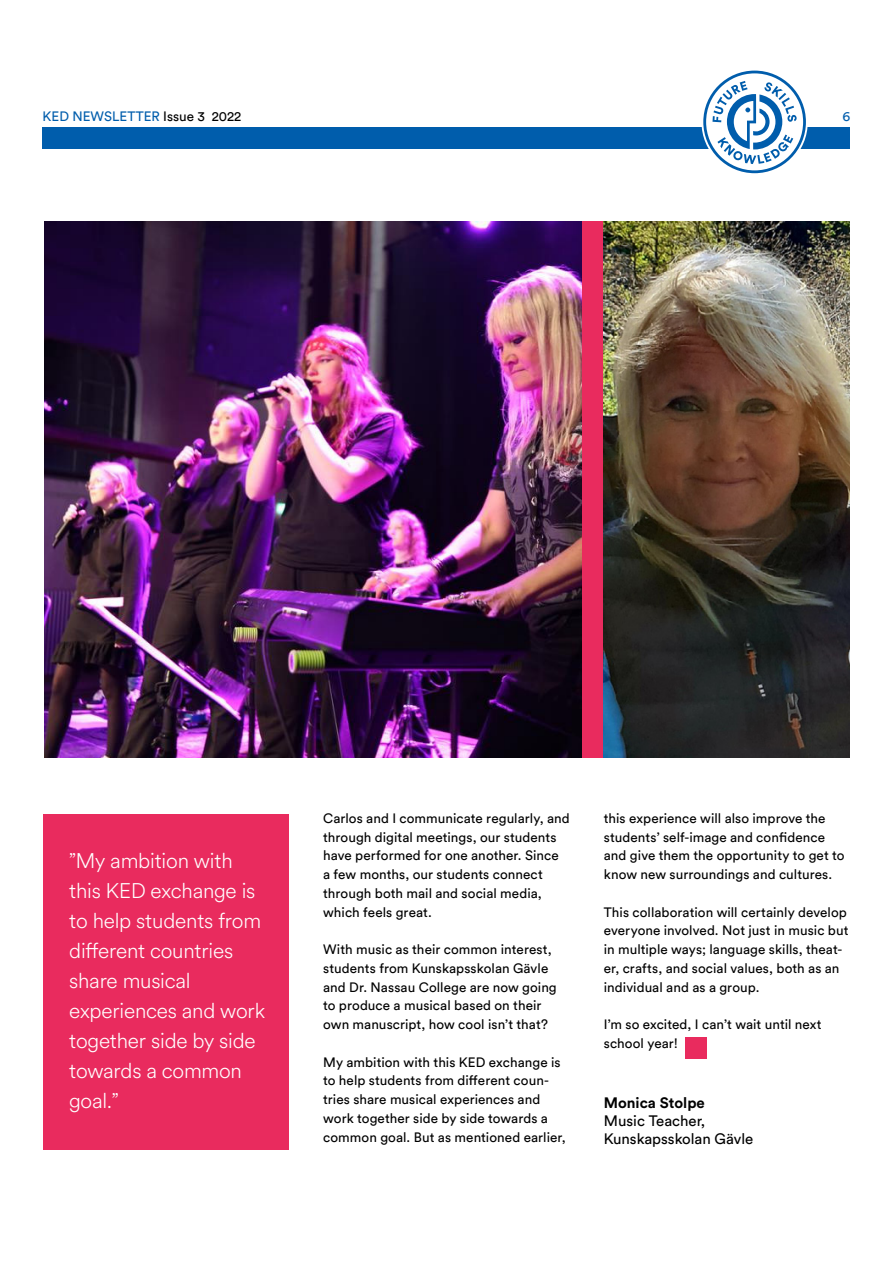
<style>
.page{position:relative;width:893px;height:1263px;background:#fff}
.page>*{position:absolute;margin:0;border:0;box-sizing:border-box;transform-origin:0 0}
.t1{font:300 21px/30px "Circular Air";letter-spacing:-.01em;color:#fff}
.t2{font:15px/18px "Circular Std";color:#000}
.t3{font:700 15px "Circular Std";color:#000}
.t4{font:13.5px/18.8px "Circular Std";letter-spacing:.005em;color:#000}
.t5{font:13.5px "Circular Std";color:#005dac}
.s1{color:#000}
</style>
<div class="page">
<div style="left:43px;top:128px;width:807px;height:21px;background:#005dac"></div>
<svg style="left:703px;top:71px;width:103px;height:102px"></svg>
<div style="left:44px;top:814px;width:245px;height:336px;background:#e92b5e"></div>
<img style="left:45px;top:221px;width:538px;height:536px">
<div style="left:583px;top:221px;width:21px;height:536px;background:#e92b5e"></div>
<div style="left:685px;top:1037px;width:22px;height:22px;background:#e92b5e"></div>
<img style="left:604px;top:221px;width:245px;height:536px">
<p class="t5" style="left:43px;top:109px;width:200px">KED NEWSLETTER <span class="s1">Issue 3 2022</span></p>
<p class="t5" style="left:843px;top:109px;width:9px">6</p>
<h1 class="t1" style="left:69px;top:844px;width:197px">”My ambition with this KED exchange is to help students from different countries share musical experiences and work together side by side towards a common goal.”</h1>
<p class="t4" style="left:323px;top:808px;width:248px">Carlos and I communicate regularly, and through digital meetings, our students have performed for one another. Since<br>a few months, our students connect through both mail and social media, which feels great.</p>
<p class="t4" style="left:323px;top:940px;width:235px">With music as their common interest, students from Kunskapsskolan Gävle and Dr. Nassau College are now going to produce a musical based on their own manuscript, how cool isn’t that?</p>
<p class="t4" style="left:323px;top:1052px;width:244px">My ambition with this KED exchange is to help students from different coun&shy;tries share musical experiences and work together side by side towards a common goal. But as mentioned earlier,</p>
<p class="t4" style="left:604px;top:809px;width:242px">this experience will also improve the students’ self-image and confidence and give them the opportunity to get to know new surroundings and cultures.</p>
<p class="t4" style="left:604px;top:902px;width:246px">This collaboration will certainly develop everyone involved. Not just in music but in multiple ways; language skills, theat&shy;er, crafts, and social values, both as an individual and as a group.</p>
<p class="t4" style="left:604px;top:1015px;width:219px">I’m so excited, I can’t wait until next school year!</p>
<p class="t3" style="left:604px;top:1093px;width:102px">Monica Stolpe</p>
<p class="t2" style="left:604px;top:1112px;width:151px">Music Teacher,<br>Kunskapsskolan Gävle</p>
</div>
